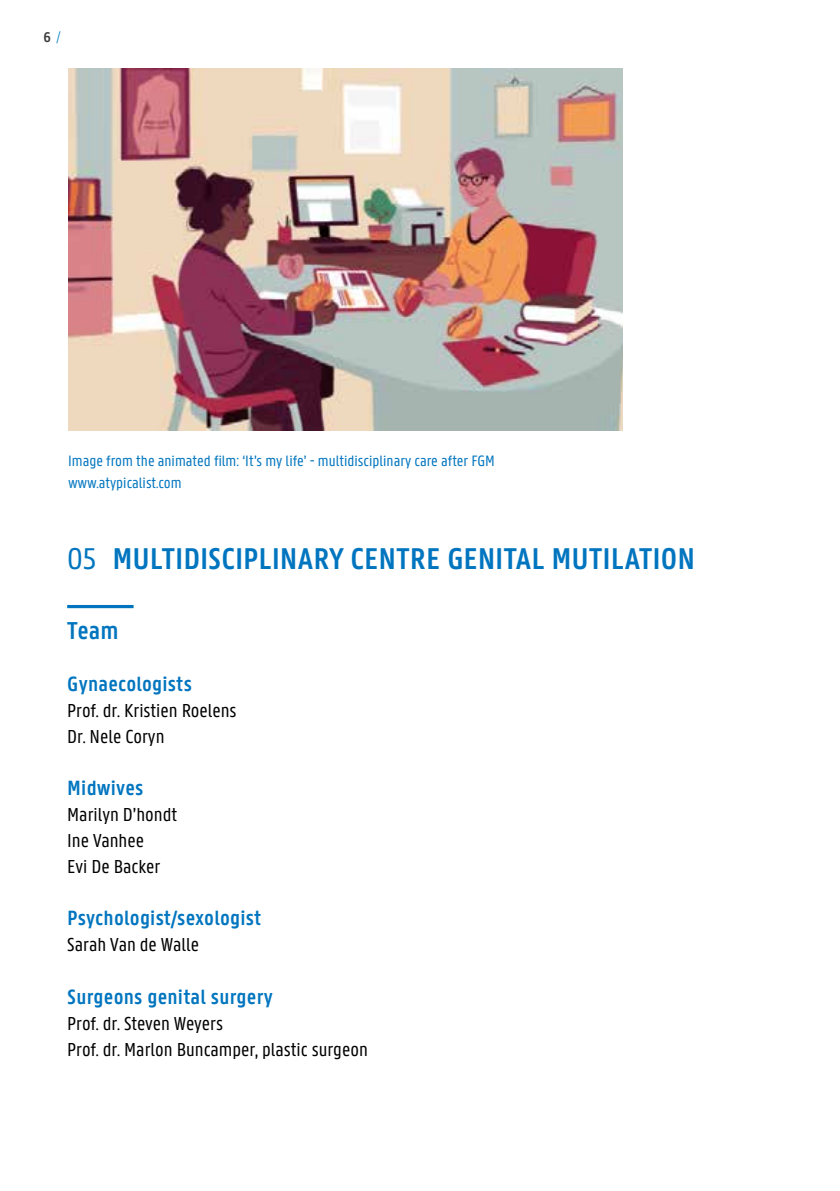
<style>
.page{position:relative;width:840px;height:1191px;background:#fff}
.page>*{position:absolute;margin:0;border:0;box-sizing:border-box;transform-origin:0 0}
.t1{font:600 32px "U Gent Panno Text";color:#0075bf}
.t2{font:600 26px "U Gent Panno Text";color:#0075bf}
.t3{font:600 22px "U Gent Panno Text";letter-spacing:.01em;color:#0075bf}
.t4{font:20px/26px "U Gent Panno Text";color:#000}
.t5{font:16px/22px "U Gent Panno Text";color:#0075bf}
.t6{font:600 15px "U Gent Panno Text";color:#3c3c3b}
.s1{font-weight:300;color:#0080c6}
.s2{font-weight:400}
</style>
<div class="page">
<hr style="left:67px;top:605px;width:66px;height:3px;background:#0075bf">
<img style="left:68px;top:69px;width:554px;height:361px">
<p class="t6" style="left:44px;top:28px;width:18px">6 <span class="s1">/</span></p>
<p class="t5" style="left:68px;top:449px;width:428px">Image from the animated film: ‘It’s my life’ - multidisciplinary care after FGM www.atypicalist.com</p>
<h1 class="t1" style="left:67px;top:539px;width:629px"><span class="s2">05</span> MULTIDISCIPLINARY CENTRE GENITAL MUTILATION</h1>
<h2 class="t2" style="left:67px;top:615px;width:53px">Team</h2>
<p class="t3" style="left:67px;top:671px;width:126px">Gynaecologists</p>
<p class="t4" style="left:67px;top:697px;width:171px">Prof. dr. Kristien Roelens<br>Dr. Nele Coryn</p>
<p class="t3" style="left:67px;top:775px;width:78px">Midwives</p>
<p class="t4" style="left:67px;top:801px;width:112px">Marilyn D’hondt<br>Ine Vanhee<br>Evi De Backer</p>
<p class="t3" style="left:67px;top:905px;width:195px">Psychologist/sexologist</p>
<p class="t4" style="left:67px;top:931px;width:133px">Sarah Van de Walle</p>
<p class="t3" style="left:67px;top:983px;width:207px">Surgeons genital surgery</p>
<p class="t4" style="left:67px;top:1009px;width:302px">Prof. dr. Steven Weyers<br>Prof. dr. Marlon Buncamper, plastic surgeon</p>
</div>
